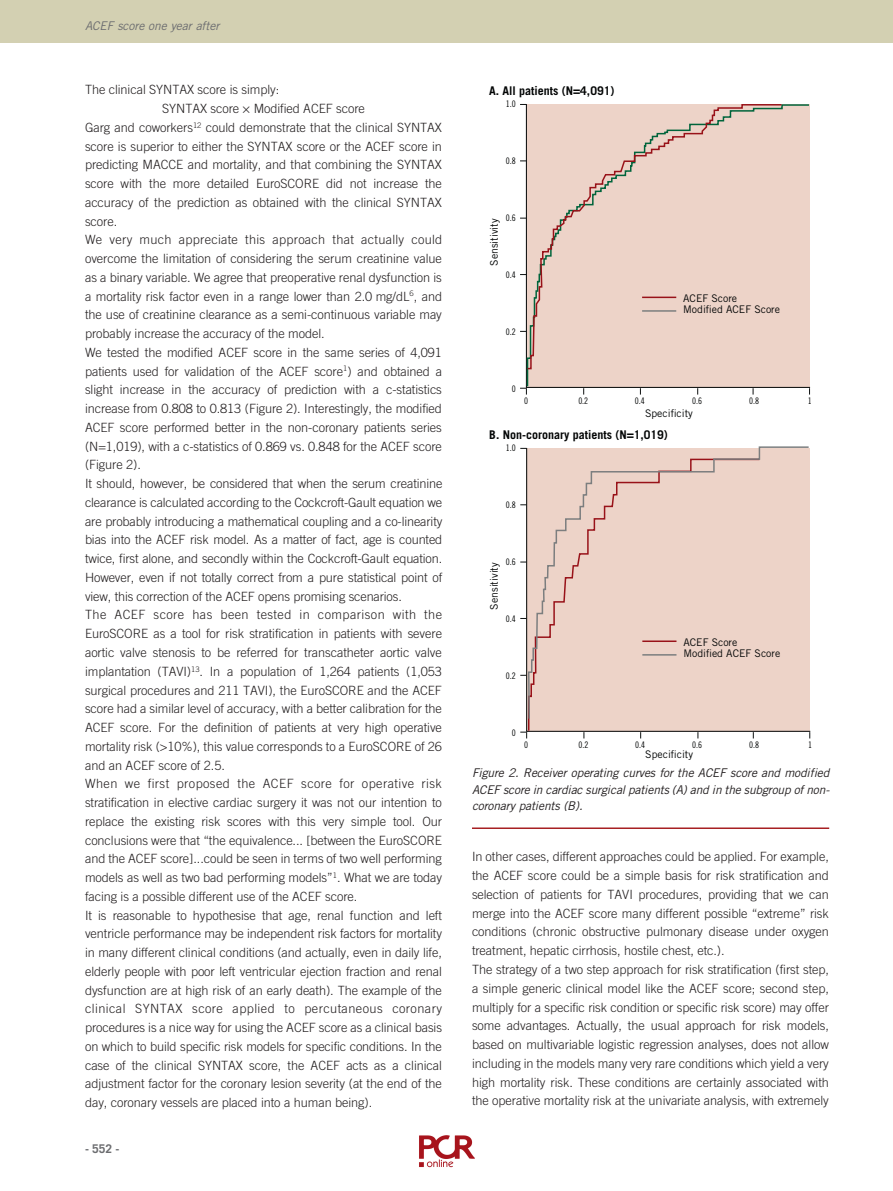
<style>
.page{position:relative;width:893px;height:1191px;background:#fff}
.page>*{position:absolute;margin:0;border:0;box-sizing:border-box;transform-origin:0 0}
.t1{font:300 12.75px/18.8px "Trade Gothic LT Std";letter-spacing:-.005em;color:#231f20}
.t2{font:300 12.75px "Trade Gothic LT Std";letter-spacing:.035em;color:#231f20}
.t3{font:300 12.75px "Trade Gothic LT Std";letter-spacing:.02em;color:#231f20}
.t4{font:italic 12px/16.5px "Trade Gothic LT Std";letter-spacing:-.01em;color:#231f20;text-align:justify}
.t5{font:700 12px "Trade Gothic LT Std";color:#030505}
.t6{font:italic 12px "Trade Gothic LT Std";letter-spacing:-.005em;color:#6c6d70}
.t7{font:700 12px "Trade Gothic LT Std";color:#6c6d70}
.t8{font:10.5px/10.5px "Trade Gothic LT Std";color:#030505}
.t9{font:9px "Trade Gothic LT Std Cn 18";color:#030505}
</style>
<div class="page">
<div style="left:0;top:0;width:893px;height:43px;background:#d3d0b2"></div>
<hr style="left:472px;top:827px;width:357px;height:2px;background:#a72023">
<div style="left:783px;top:104px;width:27px;height:224px;background:#edd3c8"></div>
<div style="left:526px;top:104px;width:257px;height:224px;background:#edd3c8"></div>
<hr style="left:642px;top:296px;width:34px;height:2px;background:#981219">
<hr style="left:642px;top:310px;width:34px;height:2px;background:#7c7e7f">
<svg style="left:472px;top:328px;width:339px;height:500px"></svg>
<svg style="left:527px;top:720px;width:234px;height:12px"></svg>
<div style="left:527px;top:445px;width:283px;height:275px;background:#edd3c8"></div>
<img style="left:419px;top:1135px;width:56px;height:33px">
<p class="t6" style="left:85px;top:21px;width:136px">ACEF score one year after</p>
<p class="t1" style="left:85px;top:81px;width:196px">The clinical SYNTAX score is simply:</p>
<p class="t1" style="left:162px;top:100px;width:204px">SYNTAX score × Modified ACEF score</p>
<p class="t1" style="left:85px;top:119px;width:358px">Garg and coworkers<sup>12</sup> could demonstrate that the clinical SYNTAX</p>
<p class="t1" style="left:85px;top:138px;width:358px">score is superior to either the SYNTAX score or the ACEF score in</p>
<p class="t1" style="left:85px;top:156px;width:358px">predicting MACCE and mortality, and that combining the SYNTAX</p>
<p class="t1" style="left:85px;top:175px;width:358px">score with the more detailed EuroSCORE did not increase the</p>
<p class="t1" style="left:85px;top:194px;width:358px">accuracy of the prediction as obtained with the clinical SYNTAX</p>
<p class="t1" style="left:85px;top:213px;width:34px">score.</p>
<p class="t3" style="left:85px;top:235px;width:359px">We very much appreciate this approach that actually could</p>
<p class="t1" style="left:85px;top:250px;width:358px">overcome the limitation of considering the serum creatinine value</p>
<p class="t1" style="left:85px;top:269px;width:358px">as a binary variable. We agree that preoperative renal dysfunction is</p>
<p class="t1" style="left:85px;top:288px;width:359px">a mortality risk factor even in a range lower than 2.0 mg/dL<sup>6</sup>, and</p>
<p class="t1" style="left:85px;top:306px;width:358px">the use of creatinine clearance as a semi-continuous variable may</p>
<p class="t1" style="left:85px;top:325px;width:241px">probably increase the accuracy of the model.</p>
<p class="t1" style="left:85px;top:344px;width:358px">We tested the modified ACEF score in the same series of 4,091</p>
<p class="t1" style="left:85px;top:363px;width:359px">patients used for validation of the ACEF score<sup>1</sup>) and obtained a</p>
<p class="t1" style="left:85px;top:381px;width:358px">slight increase in the accuracy of prediction with a c-statistics</p>
<p class="t1" style="left:85px;top:400px;width:358px">increase from 0.808 to 0.813 (Figure 2). Interestingly, the modified</p>
<p class="t1" style="left:85px;top:419px;width:358px">ACEF score performed better in the non-coronary patients series</p>
<p class="t1" style="left:85px;top:438px;width:358px">(N=1,019), with a c-statistics of 0.869 vs. 0.848 for the ACEF score</p>
<p class="t1" style="left:85px;top:456px;width:57px">(Figure 2).</p>
<p class="t1" style="left:85px;top:475px;width:359px">It should, however, be considered that when the serum creatinine</p>
<p class="t1" style="left:85px;top:494px;width:359px">clearance is calculated according to the Cockcroft-Gault equation we</p>
<p class="t1" style="left:85px;top:513px;width:359px">are probably introducing a mathematical coupling and a co-linearity</p>
<p class="t1" style="left:85px;top:531px;width:359px">bias into the ACEF risk model. As a matter of fact, age is counted</p>
<p class="t1" style="left:85px;top:550px;width:359px">twice, first alone, and secondly within the Cockcroft-Gault equation.</p>
<p class="t1" style="left:85px;top:569px;width:359px">However, even if not totally correct from a pure statistical point of</p>
<p class="t1" style="left:85px;top:588px;width:318px">view, this correction of the ACEF opens promising scenarios.</p>
<p class="t2" style="left:85px;top:610px;width:358px">The ACEF score has been tested in comparison with the</p>
<p class="t1" style="left:85px;top:625px;width:358px">EuroSCORE as a tool for risk stratification in patients with severe</p>
<p class="t1" style="left:85px;top:644px;width:358px">aortic valve stenosis to be referred for transcatheter aortic valve</p>
<p class="t1" style="left:85px;top:663px;width:359px">implantation (TAVI)<sup>13</sup>. In a population of 1,264 patients (1,053</p>
<p class="t1" style="left:85px;top:681px;width:358px">surgical procedures and 211 TAVI), the EuroSCORE and the ACEF</p>
<p class="t1" style="left:85px;top:700px;width:358px">score had a similar level of accuracy, with a better calibration for the</p>
<p class="t1" style="left:85px;top:719px;width:358px">ACEF score. For the definition of patients at very high operative</p>
<p class="t1" style="left:85px;top:738px;width:358px">mortality risk (&gt;10%), this value corresponds to a EuroSCORE of 26</p>
<p class="t1" style="left:85px;top:756px;width:141px">and an ACEF score of 2.5.</p>
<p class="t2" style="left:85px;top:779px;width:358px">When we first proposed the ACEF score for operative risk</p>
<p class="t1" style="left:85px;top:794px;width:358px">stratification in elective cardiac surgery it was not our intention to</p>
<p class="t1" style="left:85px;top:813px;width:358px">replace the existing risk scores with this very simple tool. Our</p>
<p class="t1" style="left:85px;top:831px;width:358px">conclusions were that “the equivalence... [between the EuroSCORE</p>
<p class="t1" style="left:85px;top:850px;width:358px">and the ACEF score]...could be seen in terms of two well performing</p>
<p class="t1" style="left:85px;top:869px;width:359px">models as well as two bad performing models”<sup>1</sup>. What we are today</p>
<p class="t1" style="left:85px;top:888px;width:274px">facing is a possible different use of the ACEF score.</p>
<p class="t1" style="left:85px;top:906px;width:358px">It is reasonable to hypothesise that age, renal function and left</p>
<p class="t1" style="left:85px;top:925px;width:358px">ventricle performance may be independent risk factors for mortality</p>
<p class="t1" style="left:85px;top:944px;width:358px">in many different clinical conditions (and actually, even in daily life,</p>
<p class="t1" style="left:85px;top:963px;width:358px">elderly people with poor left ventricular ejection fraction and renal</p>
<p class="t1" style="left:85px;top:981px;width:358px">dysfunction are at high risk of an early death). The example of the</p>
<p class="t2" style="left:85px;top:1004px;width:358px">clinical SYNTAX score applied to percutaneous coronary</p>
<p class="t1" style="left:85px;top:1019px;width:358px">procedures is a nice way for using the ACEF score as a clinical basis</p>
<p class="t1" style="left:85px;top:1038px;width:358px">on which to build specific risk models for specific conditions. In the</p>
<p class="t1" style="left:85px;top:1056px;width:358px">case of the clinical SYNTAX score, the ACEF acts as a clinical</p>
<p class="t1" style="left:85px;top:1075px;width:358px">adjustment factor for the coronary lesion severity (at the end of the</p>
<p class="t1" style="left:85px;top:1094px;width:289px">day, coronary vessels are placed into a human being).</p>
<p class="t7" style="left:85px;top:1143px;width:36px">- 552 -</p>
<p class="t5" style="left:489px;top:86px;width:127px">A. All patients (N=4,091)</p>
<p class="t9" style="left:506px;top:99px;width:11px">1.0</p>
<p class="t9" style="left:506px;top:156px;width:11px">0.8</p>
<p class="t9" style="left:506px;top:213px;width:11px">0.6</p>
<p class="t8" style="left:490px;top:266px;width:49px;rotate:-90deg">Sensitivity</p>
<p class="t9" style="left:506px;top:270px;width:11px">0.4</p>
<p class="t9" style="left:506px;top:327px;width:11px">0.2</p>
<p class="t8" style="left:683px;top:294px;width:98px">ACEF Score<br>Modified ACEF Score</p>
<p class="t9" style="left:512px;top:384px;width:5px">0</p>
<p class="t9" style="left:524px;top:396px;width:5px">0</p>
<p class="t9" style="left:578px;top:396px;width:11px">0.2</p>
<p class="t9" style="left:635px;top:396px;width:11px">0.4</p>
<p class="t9" style="left:692px;top:396px;width:11px">0.6</p>
<p class="t9" style="left:749px;top:396px;width:11px">0.8</p>
<p class="t9" style="left:808px;top:396px;width:5px">1</p>
<p class="t8" style="left:645px;top:409px;width:49px">Specificity</p>
<p class="t5" style="left:489px;top:430px;width:180px">B. Non-coronary patients (N=1,019)</p>
<p class="t9" style="left:506px;top:442px;width:11px">1.0</p>
<p class="t9" style="left:506px;top:499px;width:11px">0.8</p>
<p class="t9" style="left:506px;top:556px;width:11px">0.6</p>
<p class="t8" style="left:490px;top:609px;width:49px;rotate:-90deg">Sensitivity</p>
<p class="t9" style="left:506px;top:613px;width:11px">0.4</p>
<p class="t9" style="left:506px;top:670px;width:11px">0.2</p>
<p class="t8" style="left:683px;top:638px;width:98px">ACEF Score<br>Modified ACEF Score</p>
<p class="t9" style="left:512px;top:727px;width:5px">0</p>
<p class="t9" style="left:524px;top:740px;width:5px">0</p>
<p class="t9" style="left:579px;top:740px;width:11px">0.2</p>
<p class="t9" style="left:635px;top:740px;width:11px">0.4</p>
<p class="t9" style="left:692px;top:740px;width:11px">0.6</p>
<p class="t9" style="left:749px;top:740px;width:11px">0.8</p>
<p class="t9" style="left:808px;top:740px;width:5px">1</p>
<p class="t8" style="left:645px;top:750px;width:49px">Specificity</p>
<p class="t4" style="left:472px;top:766px;width:359px">Figure 2. Receiver operating curves for the ACEF score and modified ACEF score in cardiac surgical patients (A) and in the subgroup of non&shy;coronary patients (B).</p>
<p class="t1" style="left:472px;top:848px;width:358px">In other cases, different approaches could be applied. For example, the ACEF score could be a simple basis for risk stratification and selection of patients for TAVI procedures, providing that we can merge into the ACEF score many different possible “extreme” risk conditions (chronic obstructive pulmonary disease under oxygen treatment, hepatic cirrhosis, hostile chest, etc.).<br>The strategy of a two step approach for risk stratification (first step, a simple generic clinical model like the ACEF score; second step, multiply for a specific risk condition or specific risk score) may offer some advantages. Actually, the usual approach for risk models, based on multivariable logistic regression analyses, does not allow including in the models many very rare conditions which yield a very high mortality risk. These conditions are certainly associated with the operative mortality risk at the univariate analysis, with extremely</p>
</div>
